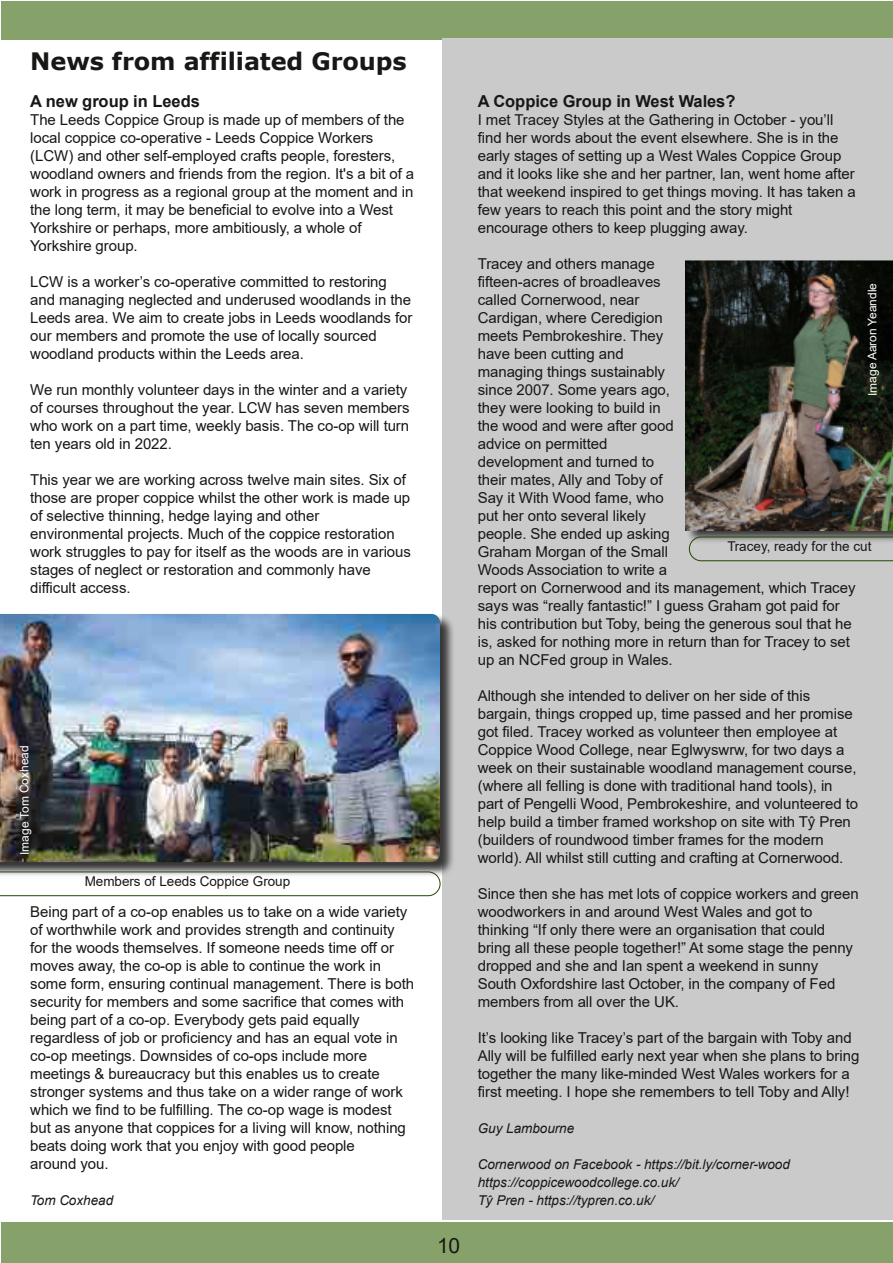
<style>
.page{position:relative;width:893px;height:1263px;background:#fff}
.page>*{position:absolute;margin:0;border:0;box-sizing:border-box;transform-origin:0 0}
.t1{font:700 24px "Verdana";letter-spacing:-.005em;color:#181715}
.t2{font:21px "Arial";color:#181715}
.t3{font:700 16.5px "Arial";color:#181715}
.t4{font:15px/18px "Arial";letter-spacing:-.005em;color:#181715}
.t5{font:italic 13.5px/18px "Arial";color:#181715}
.t6{font:13.5px "Arial";color:#181715}
.t7{font:12px "Arial";letter-spacing:-.01em;color:#fff}
</style>
<div class="page">
<div style="left:1px;top:1222px;width:891px;height:41px;background:#86a169"></div>
<div style="left:1px;top:1px;width:891px;height:38px;background:#86a169"></div>
<div style="left:442px;top:39px;width:451px;height:1181px;background:#cacaca"></div>
<svg style="left:0;top:877px;width:440px;height:19px"></svg>
<svg style="left:0;top:616px;width:453px;height:261px;background:#7f807e"></svg>
<img style="left:0;top:614px;width:440px;height:248px">
<svg style="left:685px;top:260px;width:208px;height:302px;background:#5a5d55"></svg>
<img style="left:686px;top:260px;width:207px;height:270px">
<svg style="left:689px;top:537px;width:204px;height:24px"></svg>
<h1 class="t1" style="left:30px;top:46px;width:378px">News from affiliated Groups</h1>
<p class="t3" style="left:30px;top:92px;width:171px">A new group in Leeds</p>
<p class="t4" style="left:30px;top:111px;width:385px">The Leeds Coppice Group is made up of members of the local coppice co-operative - Leeds Coppice Workers (LCW) and other self-employed crafts people, foresters, woodland owners and friends from the region. It's a bit of a work in progress as a regional group at the moment and in the long term, it may be beneficial to evolve into a West Yorkshire or perhaps, more ambitiously, a whole of Yorkshire group.</p>
<p class="t4" style="left:30px;top:273px;width:384px">LCW is a worker’s co-operative committed to restoring and managing neglected and underused woodlands in the Leeds area. We aim to create jobs in Leeds woodlands for our members and promote the use of locally sourced woodland products within the Leeds area.</p>
<p class="t4" style="left:30px;top:381px;width:381px">We run monthly volunteer days in the winter and a variety of courses throughout the year. LCW has seven members who work on a part time, weekly basis. The co-op will turn ten years old in 2022.</p>
<p class="t4" style="left:30px;top:471px;width:382px">This year we are working across twelve main sites. Six of those are proper coppice whilst the other work is made up of selective thinning, hedge laying and other environmental projects. Much of the coppice restoration work struggles to pay for itself as the woods are in various stages of neglect or restoration and commonly have difficult access.</p>
<p class="t7" style="left:18px;top:855px;width:111px;rotate:-90deg">mI age Tom Coxhead</p>
<p class="t6" style="left:85px;top:874px;width:207px">Members of Leeds Coppice Group</p>
<p class="t4" style="left:30px;top:903px;width:385px">Being part of a co-op enables us to take on a wide variety of worthwhile work and provides strength and continuity for the woods themselves. If someone needs time off or moves away, the co-op is able to continue the work in some form, ensuring continual management. There is both security for members and some sacrifice that comes with being part of a co-op. Everybody gets paid equally regardless of job or proficiency and has an equal vote in co-op meetings. Downsides of co-ops include more meetings &amp; bureaucracy but this enables us to create stronger systems and thus take on a wider range of work which we find to be fulfilling. The co-op wage is modest but as anyone that coppices for a living will know, nothing beats doing work that you enjoy with good people<br>around you.</p>
<p class="t5" style="left:30px;top:1191px;width:84px">Tom Coxhead</p>
<h2 class="t2" style="left:437px;top:1233px;width:25px">10</h2>
<p class="t3" style="left:478px;top:92px;width:259px">A Coppice Group in West Wales?</p>
<p class="t4" style="left:478px;top:111px;width:379px">I met Tracey Styles at the Gathering in October - you’ll find her words about the event elsewhere. She is in the early stages of setting up a West Wales Coppice Group and it looks like she and her partner, Ian, went home after that weekend inspired to get things moving. It has taken a few years to reach this point and the story might encourage others to keep plugging away.</p>
<p class="t4" style="left:478px;top:255px;width:379px">Tracey and others manage<br>fifteen-acres of broadleaves<br>called Cornerwood, near<br>Cardigan, where Ceredigion<br>meets Pembrokeshire. They<br>have been cutting and<br>managing things sustainably<br>since 2007. Some years ago,<br>they were looking to build in<br>the wood and were after good<br>advice on permitted<br>development and turned to<br>their mates, Ally and Toby of<br>Say it With Wood fame, who<br>put her onto several likely<br>people. She ended up asking<br>Graham Morgan of the Small<br>Woods Association to write a<br>report on Cornerwood and its management, which Tracey says was “really fantastic!” I guess Graham got paid for his contribution but Toby, being the generous soul that he is, asked for nothing more in return than for Tracey to set up an NCFed group in Wales.</p>
<p class="t4" style="left:478px;top:687px;width:382px">Although she intended to deliver on her side of this bargain, things cropped up, time passed and her promise got filed. Tracey worked as volunteer then employee at Coppice Wood College, near Eglwyswrw, for two days a week on their sustainable woodland management course, (where all felling is done with traditional hand tools), in part of Pengelli Wood, Pembrokeshire, and volunteered to help build a timber framed workshop on site with Tŷ Pren (builders of roundwood timber frames for the modern world). All whilst still cutting and crafting at Cornerwood.</p>
<p class="t4" style="left:478px;top:885px;width:382px">Since then she has met lots of coppice workers and green woodworkers in and around West Wales and got to thinking “If only there were an organisation that could bring all these people together!” At some stage the penny dropped and she and Ian spent a weekend in sunny South Oxfordshire last October, in the company of Fed members from all over the UK.</p>
<p class="t4" style="left:478px;top:1029px;width:383px">It’s looking like Tracey’s part of the bargain with Toby and Ally will be fulfilled early next year when she plans to bring together the many like-minded West Wales workers for a first meeting. I hope she remembers to tell Toby and Ally!</p>
<p class="t5" style="left:478px;top:1119px;width:98px">Guy Lambourne</p>
<p class="t5" style="left:478px;top:1155px;width:314px">Cornerwood on Facebook - https://bit.ly/corner-wood https://coppicewoodcollege.co.uk/<br>Tŷ Pren - https://typren.co.uk/</p>
<p class="t7" style="left:866px;top:396px;width:114px;rotate:-90deg">mI age Aaron Yeand el</p>
<p class="t6" style="left:727px;top:539px;width:145px">Tracey, ready for the cut</p>
</div>
